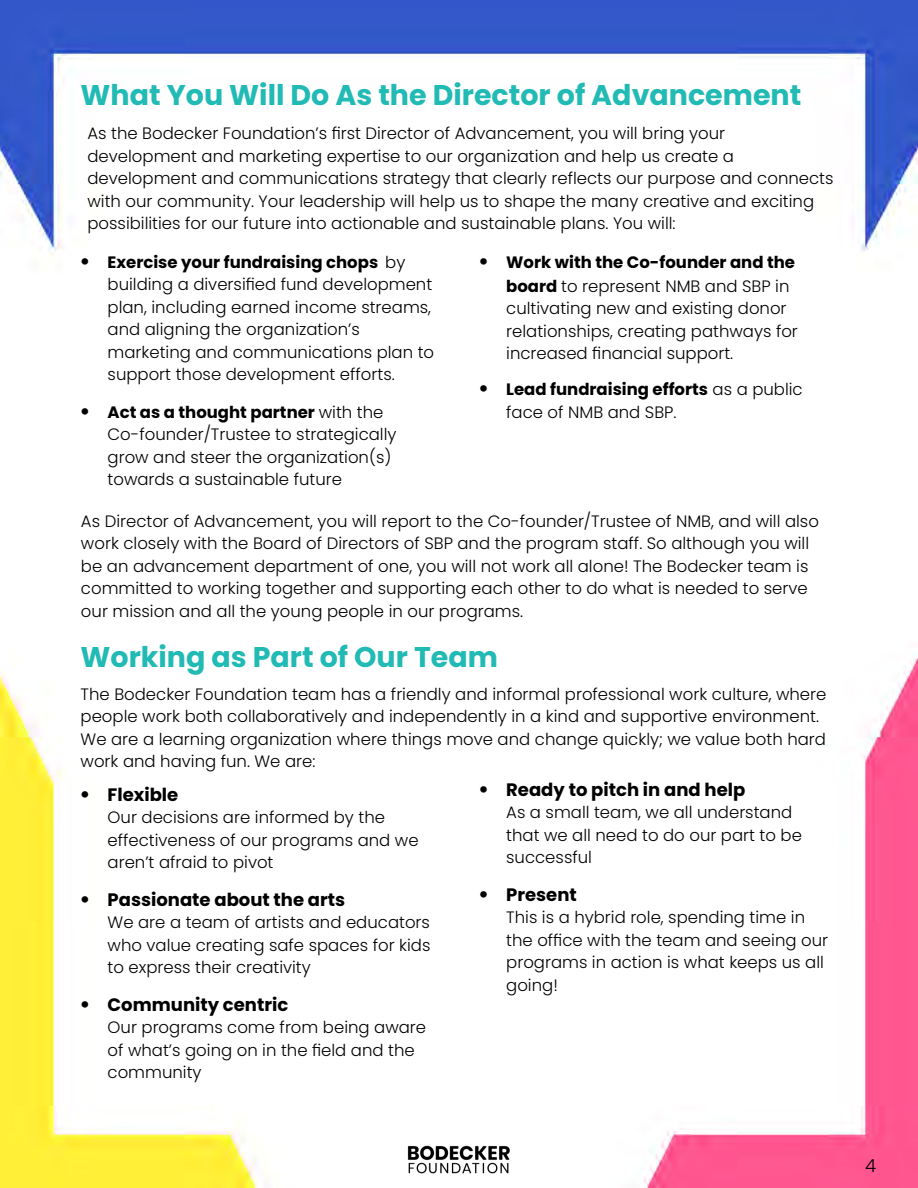
<style>
.page{position:relative;width:918px;height:1188px;background:#fff}
.page>*{position:absolute;margin:0;border:0;box-sizing:border-box;transform-origin:0 0}
.t1{font:700 28.5px "Poppins";color:#21bab4}
.t2{font:700 18px "Poppins";color:#000}
.t3{font:300 18px "Poppins";color:#000}
.t4{font:300 16.5px/22.5px "Poppins";color:#000}
.t5{font:700 16.5px/24px "Poppins";color:#000}
.s1{font-family:"Helvetica";font-size:18px}
.s2{font-weight:700}
.s3{font-family:"Helvetica";font-weight:300;font-size:18px}
.s4{font-weight:300}
.s5{font-family:"Helvetica";font-weight:300}
</style>
<div class="page">
<img style="left:0;top:0;width:918px;height:1188px">
<img style="left:405px;top:1144px;width:108px;height:31px">
<h1 class="t1" style="left:81px;top:78px;width:722px">What You Will Do As the Director of Advancement</h1>
<p class="t4" style="left:87px;top:122px;width:748px">As the Bodecker Foundation’s first Director of Advancement, you will bring your development and marketing expertise to our organization and help us create a development and communications strategy that clearly reflects our purpose and connects with our community. Your leadership will help us to shape the many creative and exciting possibilities for our future into actionable and sustainable plans. You will:</p>
<p class="t4" style="left:108px;top:251px;width:328px;text-indent:-27px"><span class="s1">•</span> <span class="s2">Exercise your fundraising chops</span> by building a diversified fund development plan, including earned income streams, and aligning the organization’s marketing and communications plan to support those development efforts.</p>
<p class="t4" style="left:108px;top:401px;width:290px;text-indent:-27px"><span class="s1">•</span> <span class="s2">Act as a thought partner</span> with the Co-founder/Trustee to strategically grow and steer the organization(s) towards a sustainable future</p>
<p class="t5" style="left:506px;top:250px;width:290px;text-indent:-27px"><span class="s3">•</span> Work with the Co-founder and the board <span class="s4">to represent NMB and SBP in</span></p>
<p class="t4" style="left:506px;top:297px;width:293px">cultivating new and existing donor relationships, creating pathways for increased financial support.</p>
<p class="t4" style="left:506px;top:378px;width:298px;text-indent:-27px"><span class="s1">•</span> <span class="s2">Lead fundraising efforts</span> as a public face of NMB and SBP.</p>
<p class="t4" style="left:81px;top:510px;width:739px">As Director of Advancement, you will report to the Co-founder/Trustee of NMB, and will also work closely with the Board of Directors of SBP and the program staff. So although you will be an advancement department of one, you will not work all alone! The Bodecker team is committed to working together and supporting each other to do what is needed to serve our mission and all the young people in our programs.</p>
<h1 class="t1" style="left:81px;top:640px;width:419px">Working as Part of Our Team</h1>
<p class="t4" style="left:81px;top:683px;width:747px">The Bodecker Foundation team has a friendly and informal professional work culture, where people work both collaboratively and independently in a kind and supportive environment.<br>We are a learning organization where things move and change quickly; we value both hard work and having fun. We are:</p>
<p class="t2" style="left:81px;top:784px;width:99px"><span class="s5">•</span> Flexible</p>
<p class="t4" style="left:108px;top:806px;width:313px">Our decisions are informed by the effectiveness of our programs and we aren’t afraid to pivot</p>
<p class="t2" style="left:81px;top:889px;width:266px"><span class="s5">•</span> Passionate about the arts</p>
<p class="t4" style="left:108px;top:911px;width:324px;text-align:justify">We are a team of artists and educators who value creating safe spaces for kids to express their creativity</p>
<p class="t2" style="left:81px;top:994px;width:209px"><span class="s5">•</span> Community centric</p>
<p class="t4" style="left:108px;top:1016px;width:320px">Our programs come from being aware of what’s going on in the field and the community</p>
<p class="t2" style="left:479px;top:779px;width:268px"><span class="s5">•</span> Ready to pitch in and help</p>
<p class="t4" style="left:506px;top:801px;width:297px">As a small team, we all understand that we all need to do our part to be successful</p>
<p class="t2" style="left:479px;top:884px;width:99px"><span class="s5">•</span> Present</p>
<p class="t4" style="left:506px;top:906px;width:323px">This is a hybrid role, spending time in the office with the team and seeing our programs in action is what keeps us all going!</p>
<p class="t3" style="left:865px;top:1156px;width:13px">4</p>
</div>
